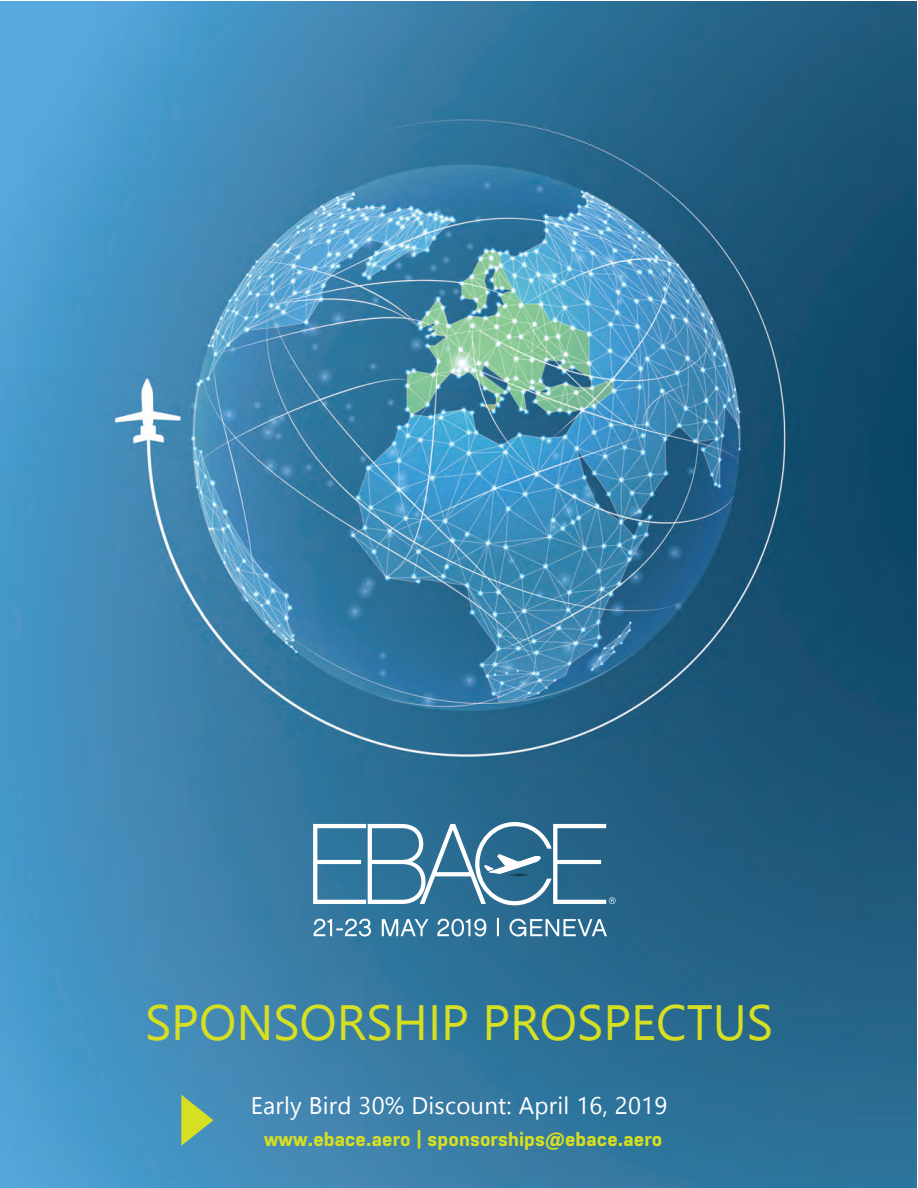
<style>
.page{position:relative;width:918px;height:1188px;background:#fff}
.page>*{position:absolute;margin:0;border:0;box-sizing:border-box;transform-origin:0 0}
.t1{font:49.5px "Leelawadee UI";color:#d6df21}
.t2{font:24px "Leelawadee UI";letter-spacing:.01em;color:#fff}
.t3{font:700 19.05px "Nudista";letter-spacing:.01em;color:#d6df21}
</style>
<div class="page">
<img style="left:0;top:2px;width:916px;height:1186px">
<svg style="left:181px;top:1095px;width:32px;height:51px;background:#8db76e"></svg>
<svg style="left:314px;top:918px;width:293px;height:19px"></svg>
<svg style="left:313px;top:822px;width:303px;height:83px"></svg>
<h1 class="t1" style="left:145px;top:988px;width:630px">SPONSORSHIP PROSPECTUS</h1>
<p class="t2" style="left:251px;top:1089px;width:418px">Early Bird 30% Discount: April 16, 2019</p>
<p class="t3" style="left:264px;top:1128px;width:400px">www.ebace.aero | sponsorships@ebace.aero</p>
</div>
